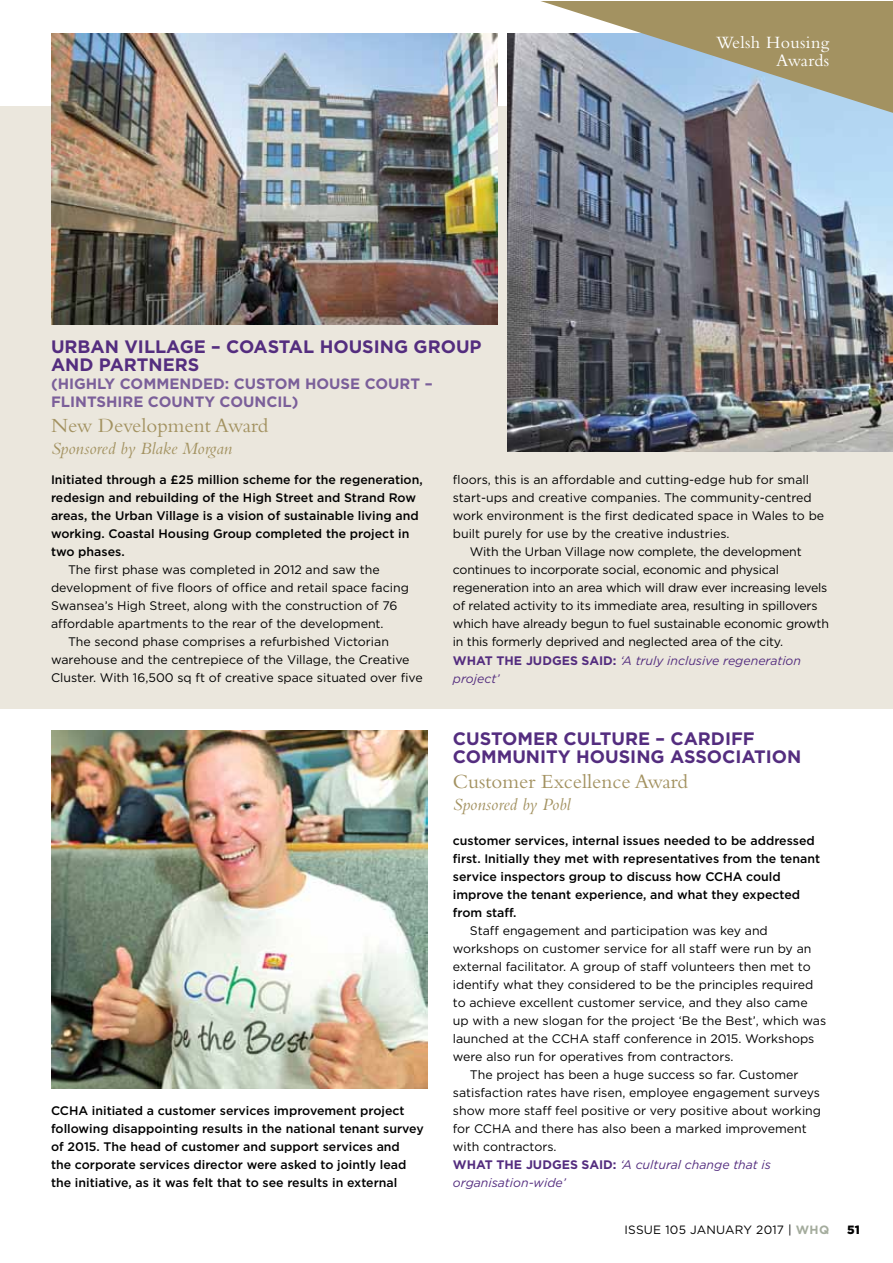
<style>
.page{position:relative;width:893px;height:1263px;background:#fff}
.page>*{position:absolute;margin:0;border:0;box-sizing:border-box;transform-origin:0 0}
.t1{font:21px "Bembo";color:#a39261}
.t2{font:700 18px/18px "Gotham";color:#542d7f}
.t3{font:italic 18px "Bembo";color:#a39261}
.t4{font:18px/18px "Bembo";letter-spacing:.02em;color:#fff;text-align:right}
.t5{font:700 15px/18px "Gotham";color:#7b5f9a}
.t6{font:12.3px "Gotham";color:#000}
.t7{font:500 12.3px/18px "Gotham";color:#000}
.t8{font:italic 12.3px "Gotham";color:#542d7f}
.t9{font:12px "Gotham";letter-spacing:.02em;color:#000}
.t10{font:900 12px "Gotham";color:#000}
.s1{font-weight:700;font-style:normal}
.s2{font-weight:700;color:#a4ac9d}
</style>
<div class="page">
<div style="left:0;top:106px;width:892px;height:603px;background:#ebe7dd"></div>
<img style="left:507px;top:34px;width:385px;height:418px">
<svg style="left:537px;top:1px;width:355px;height:112px;background:#a3a597"></svg>
<img style="left:51px;top:34px;width:446px;height:290px">
<img style="left:51px;top:730px;width:376px;height:359px">
<h2 class="t2" style="left:51px;top:337px;width:432px">URBAN VILLAGE – COASTAL HOUSING GROUP<br>AND PARTNERS</h2>
<p class="t5" style="left:51px;top:375px;width:383px">(HIGHLY COMMENDED: CUSTOM HOUSE COURT –<br>FLINTSHIRE COUNTY COUNCIL)</p>
<h1 class="t1" style="left:51px;top:413px;width:219px">New Development Award</h1>
<h2 class="t3" style="left:51px;top:438px;width:183px">Sponsored by Blake Morgan</h2>
<h2 class="t4" style="left:716px;top:33px;width:115px">Welsh Housing<br>Awards</h2>
<p class="t7" style="left:51px;top:471px;width:373px">Initiated through a £25 million scheme for the regeneration, redesign and rebuilding of the High Street and Strand Row areas, the Urban Village is a vision of sustainable living and working. Coastal Housing Group completed the project in two phases.</p>
<p class="t6" style="left:68px;top:563px;width:313px">The first phase was completed in 2012 and saw the</p>
<p class="t6" style="left:51px;top:581px;width:359px">development of five floors of office and retail space facing</p>
<p class="t6" style="left:51px;top:599px;width:348px">Swansea’s High Street, along with the construction of 76</p>
<p class="t6" style="left:51px;top:617px;width:334px">affordable apartments to the rear of the development.</p>
<p class="t6" style="left:68px;top:635px;width:322px">The second phase comprises a refurbished Victorian</p>
<p class="t6" style="left:51px;top:653px;width:360px">warehouse and the centrepiece of the Village, the Creative</p>
<p class="t6" style="left:51px;top:671px;width:373px">Cluster. With 16,500 sq ft of creative space situated over five</p>
<p class="t7" style="left:51px;top:1101px;width:374px">CCHA initiated a customer services improvement project following disappointing results in the national tenant survey of 2015. The head of customer and support services and<br>the corporate services director were asked to jointly lead the initiative, as it was felt that to see results in external</p>
<p class="t6" style="left:453px;top:473px;width:358px">floors, this is an affordable and cutting-edge hub for small</p>
<p class="t6" style="left:453px;top:491px;width:360px">start-ups and creative companies. The community-centred</p>
<p class="t6" style="left:453px;top:509px;width:373px">work environment is the first dedicated space in Wales to be</p>
<p class="t6" style="left:453px;top:527px;width:278px">built purely for use by the creative industries.</p>
<p class="t6" style="left:470px;top:545px;width:333px">With the Urban Village now complete, the development</p>
<p class="t6" style="left:453px;top:563px;width:328px">continues to incorporate social, economic and physical</p>
<p class="t6" style="left:453px;top:581px;width:376px">regeneration into an area which will draw ever increasing levels</p>
<p class="t6" style="left:453px;top:599px;width:366px">of related activity to its immediate area, resulting in spillovers</p>
<p class="t6" style="left:453px;top:617px;width:378px">which have already begun to fuel sustainable economic growth</p>
<p class="t6" style="left:453px;top:635px;width:332px">in this formerly deprived and neglected area of the city.</p>
<p class="t8" style="left:453px;top:653px;width:350px"><span class="s1">WHAT THE JUDGES SAID:</span> ‘A truly inclusive regeneration</p>
<p class="t8" style="left:453px;top:671px;width:48px">project’</p>
<h2 class="t2" style="left:453px;top:729px;width:350px">CUSTOMER CULTURE – CARDIFF<br>COMMUNITY HOUSING ASSOCIATION</h2>
<h1 class="t1" style="left:453px;top:769px;width:237px">Customer Excellence Award</h1>
<h2 class="t3" style="left:453px;top:793px;width:119px">Sponsored by Pobl</h2>
<p class="t7" style="left:453px;top:831px;width:369px">customer services, internal issues needed to be addressed first. Initially they met with representatives from the tenant service inspectors group to discuss how CCHA could improve the tenant experience, and what they expected from staff.</p>
<p class="t6" style="left:470px;top:923px;width:299px">Staff engagement and participation was key and</p>
<p class="t6" style="left:453px;top:941px;width:360px">workshops on customer service for all staff were run by an</p>
<p class="t6" style="left:453px;top:959px;width:359px">external facilitator. A group of staff volunteers then met to</p>
<p class="t6" style="left:453px;top:977px;width:362px">identify what they considered to be the principles required</p>
<p class="t6" style="left:453px;top:995px;width:356px">to achieve excellent customer service, and they also came</p>
<p class="t6" style="left:453px;top:1013px;width:375px">up with a new slogan for the project ‘Be the Best’, which was</p>
<p class="t6" style="left:453px;top:1031px;width:363px">launched at the CCHA staff conference in 2015. Workshops</p>
<p class="t6" style="left:453px;top:1049px;width:282px">were also run for operatives from contractors.</p>
<p class="t6" style="left:470px;top:1067px;width:330px">The project has been a huge success so far. Customer</p>
<p class="t6" style="left:453px;top:1085px;width:369px">satisfaction rates have risen, employee engagement surveys</p>
<p class="t6" style="left:453px;top:1103px;width:370px">show more staff feel positive or very positive about working</p>
<p class="t6" style="left:453px;top:1121px;width:355px">for CCHA and there has also been a marked improvement</p>
<p class="t6" style="left:453px;top:1139px;width:105px">with contractors.</p>
<p class="t8" style="left:453px;top:1157px;width:320px"><span class="s1">WHAT THE JUDGES SAID:</span> ‘A cultural change that is</p>
<p class="t8" style="left:453px;top:1175px;width:115px">organisation-wide’</p>
<p class="t9" style="left:624px;top:1223px;width:206px">ISSUE 105 JANUARY 2017 | <span class="s2">WHQ</span></p>
<p class="t10" style="left:847px;top:1223px;width:14px">51</p>
</div>
